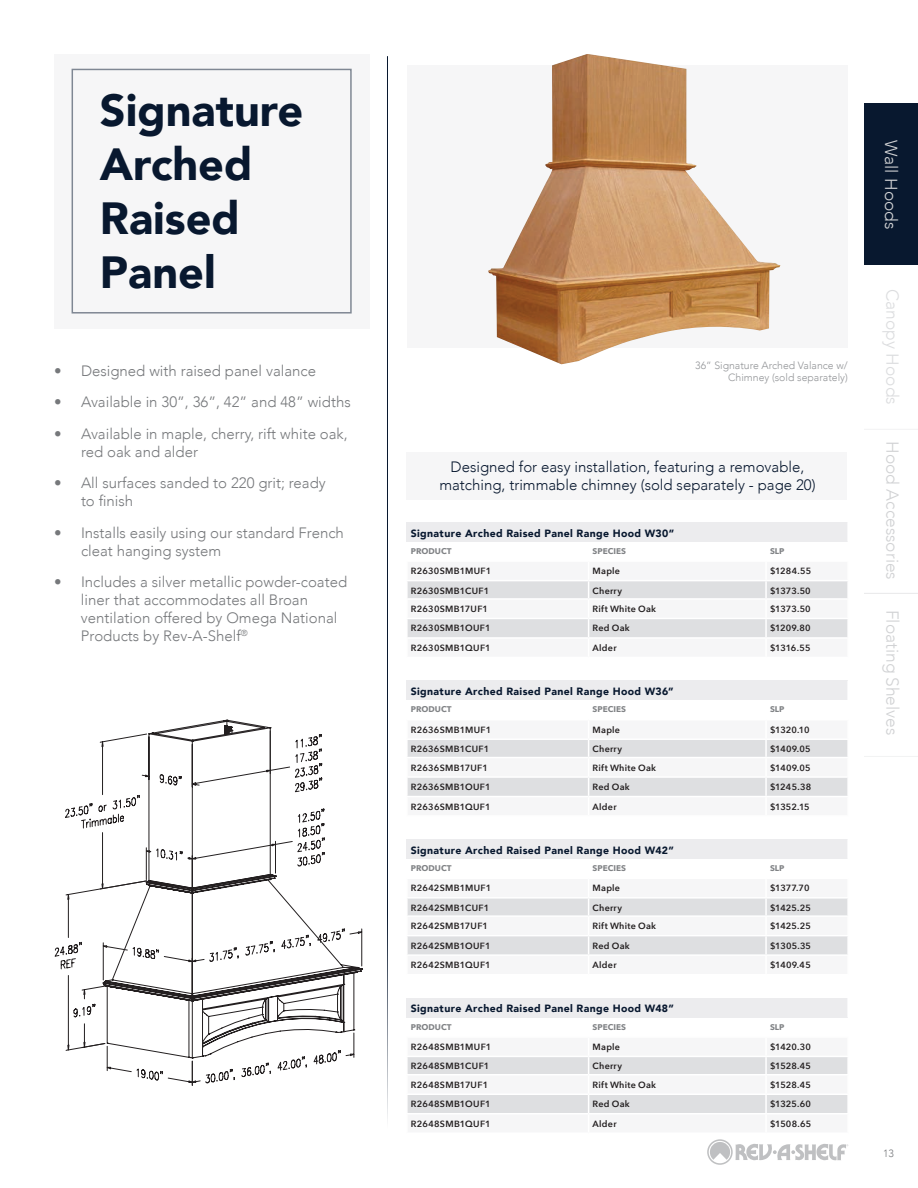
<style>
.page{position:relative;width:918px;height:1188px;background:#fff}
.page>*{position:absolute;margin:0;border:0;box-sizing:border-box;transform-origin:0 0}
.t1{font:900 45px/54px "Avenir";color:#08182f}
.t2{font:300 17.4px "Avenir";color:#d1d2d4}
.t3{font:300 17.4px "Avenir";color:#dcdddf}
.t4{font:300 15px/18px "Avenir";color:#76787b}
.t5{font:300 15px/18px "Avenir";color:#08182f;text-align:center}
.t6{font:900 10.5px "Avenir";letter-spacing:.035em;color:#08182f}
.t7{font:300 10.5px/12.6px "Avenir";color:#939598;text-align:right}
.t8{font:300 10.5px "Avenir";color:#76787b}
.t9{font:600 9px "Avenir Next";letter-spacing:.03em;color:#231f20}
.t10{font:700 8.25px "Avenir Next";color:#808285}
</style>
<div class="page">
<div style="left:864px;top:104px;width:54px;height:161px;background:#08182f"></div>
<hr style="left:864px;top:429px;width:54px;height:1px;background:#dcdddf">
<hr style="left:864px;top:593px;width:54px;height:1px;background:#dcdddf">
<hr style="left:864px;top:756px;width:54px;height:1px;background:#dcdddf">
<svg style="left:707px;top:1139px;width:141px;height:26px"></svg>
<div style="left:407px;top:65px;width:441px;height:283px;background:#f6f6f7"></div>
<div style="left:407px;top:522px;width:441px;height:20px;background:#ececee"></div>
<hr style="left:847px;top:522px;width:2px;height:20px;background:#fff">
<svg style="left:407px;top:581px;width:441px;height:56px"></svg>
<hr style="left:766px;top:598px;width:83px;height:2px;background:#fff">
<div style="left:407px;top:681px;width:441px;height:19px;background:#ececee"></div>
<svg style="left:847px;top:681px;width:1px;height:19px"></svg>
<svg style="left:407px;top:740px;width:441px;height:56px"></svg>
<div style="left:407px;top:839px;width:441px;height:20px;background:#ececee"></div>
<hr style="left:847px;top:839px;width:2px;height:20px;background:#fff">
<svg style="left:407px;top:898px;width:441px;height:57px"></svg>
<hr style="left:766px;top:915px;width:83px;height:2px;background:#fff">
<div style="left:407px;top:998px;width:441px;height:19px;background:#ececee"></div>
<svg style="left:847px;top:998px;width:1px;height:19px"></svg>
<svg style="left:407px;top:1057px;width:441px;height:56px"></svg>
<hr style="left:766px;top:1074px;width:83px;height:2px;background:#fff">
<div style="left:54px;top:54px;width:315px;height:274px;background:#f6f6f7"></div>
<hr style="left:387px;top:56px;width:1px;height:1078px;background:#08182f">
<svg style="left:273px;top:734px;width:52px;height:158px"></svg>
<svg style="left:54px;top:720px;width:219px;height:249px"></svg>
<svg style="left:61px;top:928px;width:295px;height:158px"></svg>
<div style="left:406px;top:453px;width:441px;height:47px;background:#f6f6f7"></div>
<img style="left:488px;top:54px;width:293px;height:310px">
<h1 class="t1" style="left:100px;top:82px;width:205px">Signature<br>Arched<br>Raised<br>Panel</h1>
<h3 class="t4" style="left:54px;top:362px;width:264px">• Designed with raised panel valance</h3>
<h3 class="t4" style="left:54px;top:393px;width:298px">• Available in 30”, 36”, 42” and 48” widths</h3>
<h3 class="t4" style="left:81px;top:425px;width:268px;text-indent:-27px">• Available in maple, cherry, rift white oak, red oak and alder</h3>
<h3 class="t4" style="left:81px;top:474px;width:246px;text-indent:-27px">• All surfaces sanded to 220 grit; ready to finish</h3>
<h3 class="t4" style="left:81px;top:524px;width:264px;text-indent:-27px">• Installs easily using our standard French cleat hanging system</h3>
<h3 class="t4" style="left:81px;top:573px;width:268px;text-indent:-27px">• Includes a silver metallic powder-coated liner that accommodates all Broan ventilation offered by Omega National Products by Rev-A-Shelf<sup>®</sup></h3>
<p class="t7" style="left:695px;top:359px;width:154px">36” Signature Arched Valance w/<br>Chimney (sold separately)</p>
<h3 class="t5" style="left:439px;top:458px;width:378px">Designed for easy installation, featuring a removable, matching, trimmable chimney (sold separately - page 20)</h3>
<p class="t6" style="left:411px;top:524px;width:265px">Signature Arched Raised Panel Range Hood W30”</p>
<p class="t10" style="left:411px;top:544px;width:42px">PRODUCT</p>
<p class="t10" style="left:593px;top:544px;width:35px">SPECIES</p>
<p class="t10" style="left:770px;top:544px;width:16px">SLP</p>
<p class="t9" style="left:411px;top:563px;width:82px">R2630SMB1MUF1</p>
<p class="t9" style="left:593px;top:563px;width:29px">Maple</p>
<p class="t9" style="left:770px;top:563px;width:43px">$1284.55</p>
<p class="t9" style="left:411px;top:583px;width:80px">R2630SMB1CUF1</p>
<p class="t9" style="left:593px;top:583px;width:31px">Cherry</p>
<p class="t9" style="left:770px;top:583px;width:42px">$1373.50</p>
<p class="t9" style="left:411px;top:601px;width:79px">R2630SMB17UF1</p>
<p class="t9" style="left:593px;top:601px;width:65px">Rift White Oak</p>
<p class="t9" style="left:770px;top:601px;width:42px">$1373.50</p>
<p class="t9" style="left:411px;top:621px;width:81px">R2630SMB1OUF1</p>
<p class="t9" style="left:593px;top:621px;width:39px">Red Oak</p>
<p class="t9" style="left:770px;top:621px;width:42px">$1209.80</p>
<p class="t9" style="left:411px;top:640px;width:81px">R2630SMB1QUF1</p>
<p class="t9" style="left:593px;top:640px;width:26px">Alder</p>
<p class="t9" style="left:770px;top:640px;width:42px">$1316.55</p>
<p class="t6" style="left:411px;top:683px;width:264px">Signature Arched Raised Panel Range Hood W36”</p>
<p class="t10" style="left:411px;top:702px;width:42px">PRODUCT</p>
<p class="t10" style="left:593px;top:702px;width:35px">SPECIES</p>
<p class="t10" style="left:770px;top:702px;width:16px">SLP</p>
<p class="t9" style="left:411px;top:722px;width:82px">R2636SMB1MUF1</p>
<p class="t9" style="left:593px;top:722px;width:29px">Maple</p>
<p class="t9" style="left:770px;top:722px;width:41px">$1320.10</p>
<p class="t9" style="left:411px;top:741px;width:80px">R2636SMB1CUF1</p>
<p class="t9" style="left:593px;top:741px;width:31px">Cherry</p>
<p class="t9" style="left:770px;top:741px;width:42px">$1409.05</p>
<p class="t9" style="left:411px;top:760px;width:79px">R2636SMB17UF1</p>
<p class="t9" style="left:593px;top:760px;width:65px">Rift White Oak</p>
<p class="t9" style="left:770px;top:760px;width:42px">$1409.05</p>
<p class="t9" style="left:411px;top:779px;width:81px">R2636SMB1OUF1</p>
<p class="t9" style="left:593px;top:779px;width:39px">Red Oak</p>
<p class="t9" style="left:770px;top:779px;width:43px">$1245.38</p>
<p class="t9" style="left:411px;top:799px;width:81px">R2636SMB1QUF1</p>
<p class="t9" style="left:593px;top:799px;width:26px">Alder</p>
<p class="t9" style="left:770px;top:799px;width:41px">$1352.15</p>
<p class="t6" style="left:411px;top:841px;width:265px">Signature Arched Raised Panel Range Hood W42”</p>
<p class="t10" style="left:411px;top:861px;width:42px">PRODUCT</p>
<p class="t10" style="left:593px;top:861px;width:35px">SPECIES</p>
<p class="t10" style="left:770px;top:861px;width:16px">SLP</p>
<p class="t9" style="left:411px;top:880px;width:82px">R2642SMB1MUF1</p>
<p class="t9" style="left:593px;top:880px;width:29px">Maple</p>
<p class="t9" style="left:770px;top:880px;width:41px">$1377.70</p>
<p class="t9" style="left:411px;top:900px;width:80px">R2642SMB1CUF1</p>
<p class="t9" style="left:593px;top:900px;width:31px">Cherry</p>
<p class="t9" style="left:770px;top:900px;width:42px">$1425.25</p>
<p class="t9" style="left:411px;top:918px;width:79px">R2642SMB17UF1</p>
<p class="t9" style="left:593px;top:918px;width:65px">Rift White Oak</p>
<p class="t9" style="left:770px;top:918px;width:42px">$1425.25</p>
<p class="t9" style="left:411px;top:938px;width:81px">R2642SMB1OUF1</p>
<p class="t9" style="left:593px;top:938px;width:39px">Red Oak</p>
<p class="t9" style="left:770px;top:938px;width:43px">$1305.35</p>
<p class="t9" style="left:411px;top:957px;width:81px">R2642SMB1QUF1</p>
<p class="t9" style="left:593px;top:957px;width:26px">Alder</p>
<p class="t9" style="left:770px;top:957px;width:42px">$1409.45</p>
<p class="t6" style="left:411px;top:1000px;width:265px">Signature Arched Raised Panel Range Hood W48”</p>
<p class="t10" style="left:411px;top:1020px;width:42px">PRODUCT</p>
<p class="t10" style="left:593px;top:1020px;width:35px">SPECIES</p>
<p class="t10" style="left:770px;top:1020px;width:16px">SLP</p>
<p class="t9" style="left:411px;top:1039px;width:82px">R2648SMB1MUF1</p>
<p class="t9" style="left:593px;top:1039px;width:29px">Maple</p>
<p class="t9" style="left:770px;top:1039px;width:43px">$1420.30</p>
<p class="t9" style="left:411px;top:1059px;width:80px">R2648SMB1CUF1</p>
<p class="t9" style="left:593px;top:1059px;width:31px">Cherry</p>
<p class="t9" style="left:770px;top:1059px;width:43px">$1528.45</p>
<p class="t9" style="left:411px;top:1077px;width:79px">R2648SMB17UF1</p>
<p class="t9" style="left:593px;top:1077px;width:65px">Rift White Oak</p>
<p class="t9" style="left:770px;top:1077px;width:43px">$1528.45</p>
<p class="t9" style="left:411px;top:1096px;width:81px">R2648SMB1OUF1</p>
<p class="t9" style="left:593px;top:1096px;width:39px">Red Oak</p>
<p class="t9" style="left:770px;top:1096px;width:42px">$1325.60</p>
<p class="t9" style="left:411px;top:1116px;width:81px">R2648SMB1QUF1</p>
<p class="t9" style="left:593px;top:1116px;width:26px">Alder</p>
<p class="t9" style="left:770px;top:1116px;width:43px">$1508.65</p>
<h2 class="t2" style="left:902px;top:140px;width:90px;rotate:90deg">Wall Hoods</h2>
<h2 class="t3" style="left:903px;top:289px;width:117px;rotate:90deg">Canopy Hoods</h2>
<h2 class="t2" style="left:903px;top:441px;width:140px;rotate:90deg">Hood Accessories</h2>
<h2 class="t2" style="left:903px;top:610px;width:127px;rotate:90deg">Floating Shelves</h2>
<p class="t8" style="left:883px;top:1147px;width:12px">13</p>
</div>
